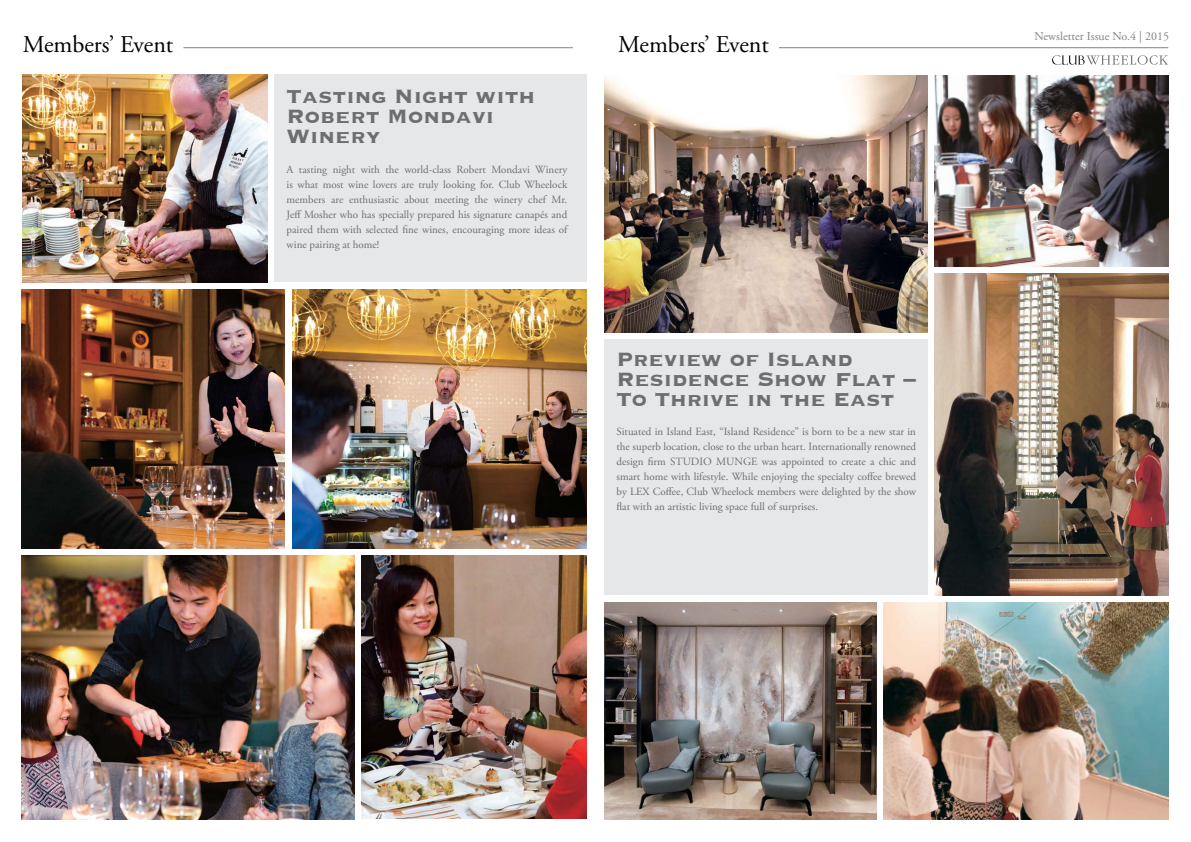
<style>
.page{position:relative;width:1191px;height:842px;background:#fff}
.page>*{position:absolute;margin:0;border:0;box-sizing:border-box;transform-origin:0 0}
.t1{font:700 25px/20px "Copperplate";color:#6d6e71}
.t2{font:24px "Adobe Garamond Pro";color:#000}
.t3{font:12px "Adobe Garamond Pro";color:#808285}
.t4{font:11px/15px "Adobe Garamond Pro";color:#6d6e71;text-align:justify}
</style>
<div class="page">
<div style="left:274px;top:75px;width:313px;height:207px;background:#e6e7e8"></div>
<div style="left:604px;top:340px;width:323px;height:255px;background:#e6e7e8"></div>
<img style="left:22px;top:75px;width:246px;height:207px">
<img style="left:292px;top:289px;width:295px;height:260px">
<img style="left:21px;top:289px;width:264px;height:260px">
<img style="left:21px;top:556px;width:333px;height:263px">
<img style="left:362px;top:556px;width:225px;height:262px">
<img style="left:934px;top:75px;width:234px;height:192px">
<img style="left:604px;top:75px;width:323px;height:257px">
<img style="left:883px;top:602px;width:285px;height:217px">
<img style="left:934px;top:274px;width:234px;height:321px">
<img style="left:604px;top:602px;width:272px;height:217px">
<hr style="left:183px;top:47px;width:390px;height:1px;background:#808285">
<hr style="left:779px;top:47px;width:389px;height:1px;background:#808285">
<svg style="left:1052px;top:55px;width:116px;height:10px"></svg>
<h2 class="t2" style="left:23px;top:30px;width:152px">Members’ Event</h2>
<h2 class="t2" style="left:618px;top:30px;width:152px">Members’ Event</h2>
<p class="t3" style="left:1034px;top:29px;width:136px">Newsletter Issue No.4 | 2015</p>
<h1 class="t1" style="left:287px;top:85px;width:250px">Tasting Night with<br>Robert Mondavi<br>Winery</h1>
<p class="t4" style="left:287px;top:162px;width:282px">A tasting night with the world-class Robert Mondavi Winery is what most wine lovers are truly looking for. Club Wheelock members are enthusiastic about meeting the winery chef Mr.<br>Jeff Mosher who has specially prepared his signature canapés and paired them with selected fine wines, encouraging more ideas of wine pairing at home!</p>
<h1 class="t1" style="left:616px;top:348px;width:301px">Preview of Island<br>Residence Show Flat –<br>To Thrive in the East</h1>
<p class="t4" style="left:616px;top:425px;width:301px">Situated in Island East, “Island Residence” is born to be a new star in the superb location, close to the urban heart. Internationally renowned design firm STUDIO MUNGE was appointed to create a chic and smart home with lifestyle. While enjoying the specialty coffee brewed by LEX Coffee, Club Wheelock members were delighted by the show flat with an artistic living space full of surprises.</p>
</div>
